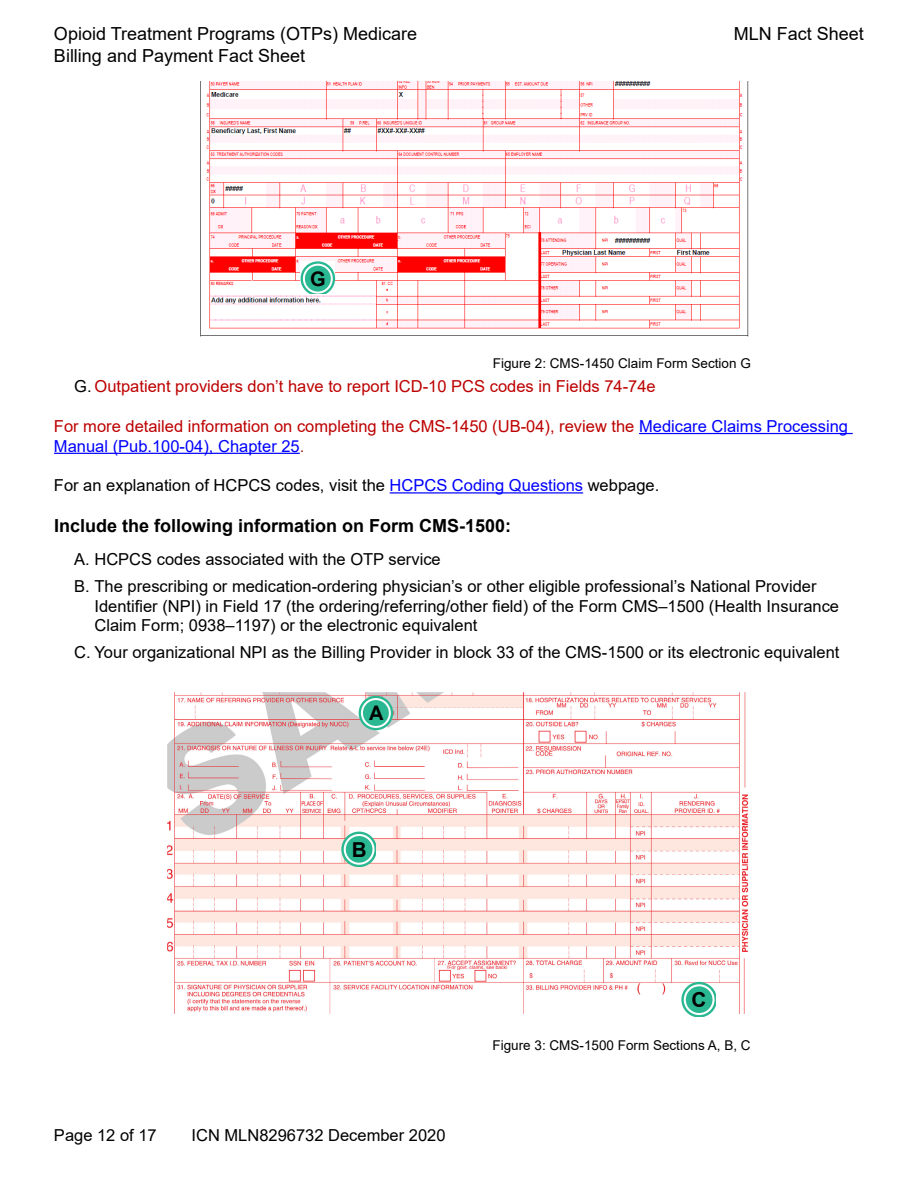
<style>
.page{position:relative;width:918px;height:1188px;background:#fff}
.page>*{position:absolute;margin:0;border:0;box-sizing:border-box;transform-origin:0 0}
.t1{font:700 20.55px "Arial";color:#000}
.t2{font:700 19.95px "Arial";color:#000}
.t3{font:18px "Arial";color:#000}
.t4{font:700 18px "Arial";color:#000}
.t5{font:16.5px/19.8px "Arial";color:#000}
.t6{font:16.5px/19.8px "Arial";color:#bd0000}
.t7{font:13.5px "Arial";color:#000}
.s1{color:#000}
.s2{color:#00f}
.s3{color:#941a1d}
</style>
<div class="page">
<hr style="left:639px;top:433px;width:214px;height:1px;background:#00f">
<hr style="left:54px;top:453px;width:246px;height:1px;background:#00f">
<hr style="left:390px;top:492px;width:193px;height:2px;background:#00f">
<img style="left:167px;top:693px;width:582px;height:320px">
<svg style="left:359px;top:696px;width:34px;height:34px"></svg>
<div style="left:361px;top:698px;width:30px;height:30px;border:2px solid #fff;border-radius:50%"></div>
<svg style="left:341px;top:832px;width:35px;height:34px"></svg>
<div style="left:344px;top:834px;width:31px;height:31px;border:2px solid #fff;border-radius:50%"></div>
<svg style="left:681px;top:982px;width:35px;height:34px"></svg>
<div style="left:684px;top:984px;width:31px;height:31px;border:2px solid #fff;border-radius:50%"></div>
<img style="left:200px;top:81px;width:549px;height:256px">
<svg style="left:301px;top:261px;width:34px;height:32px"></svg>
<div style="left:303px;top:264px;width:30px;height:29px;border:2px solid #fff;border-radius:50%"></div>
<p class="t3" style="left:54px;top:21px;width:365px">Opioid Treatment Programs (OTPs) Medicare</p>
<p class="t3" style="left:734px;top:21px;width:132px">MLN Fact Sheet</p>
<p class="t3" style="left:54px;top:43px;width:253px">Billing and Payment Fact Sheet</p>
<p class="t2" style="left:310px;top:265px;width:17px">G</p>
<p class="t7" style="left:493px;top:354px;width:260px">Figure 2: CMS-1450 Claim Form Section G</p>
<p class="t6" style="left:74px;top:376px;width:583px"><span class="s1">G.</span> Outpatient providers don’t have to report ICD-10 PCS codes in Fields 74-74e</p>
<p class="t6" style="left:54px;top:416px;width:796px">For more detailed information on completing the CMS-1450 (UB-04), review the <span class="s2">Medicare Claims Processing<br>Manual (Pub.100-04), Chapter 25</span><span class="s3">.</span></p>
<p class="t5" style="left:54px;top:475px;width:607px">For an explanation of HCPCS codes, visit the <span class="s2">HCPCS Coding Questions</span> webpage.</p>
<h2 class="t4" style="left:54px;top:513px;width:459px">Include the following information on Form CMS-1500:</h2>
<p class="t5" style="left:74px;top:549px;width:368px">A. HCPCS codes associated with the OTP service</p>
<p class="t5" style="left:94px;top:576px;width:746px;text-indent:-20px">B. The prescribing or medication-ordering physician’s or other eligible professional’s National Provider<br>Identifier (NPI) in Field 17 (the ordering/referring/other field) of the Form CMS–1500 (Health Insurance<br>Claim Form; 0938–1197) or the electronic equivalent</p>
<p class="t5" style="left:74px;top:642px;width:767px">C. Your organizational NPI as the Billing Provider in block 33 of the CMS-1500 or its electronic equivalent</p>
<p class="t2" style="left:369px;top:699px;width:16px">A</p>
<p class="t1" style="left:352px;top:835px;width:16px">B</p>
<p class="t5" style="left:54px;top:1125px;width:104px">Page 12 of 17</p>
<p class="t5" style="left:192px;top:1125px;width:256px">ICN MLN8296732 December 2020</p>
<p class="t1" style="left:692px;top:985px;width:16px">C</p>
<p class="t7" style="left:493px;top:1036px;width:260px">Figure 3: CMS-1500 Form Sections A, B, C</p>
</div>
